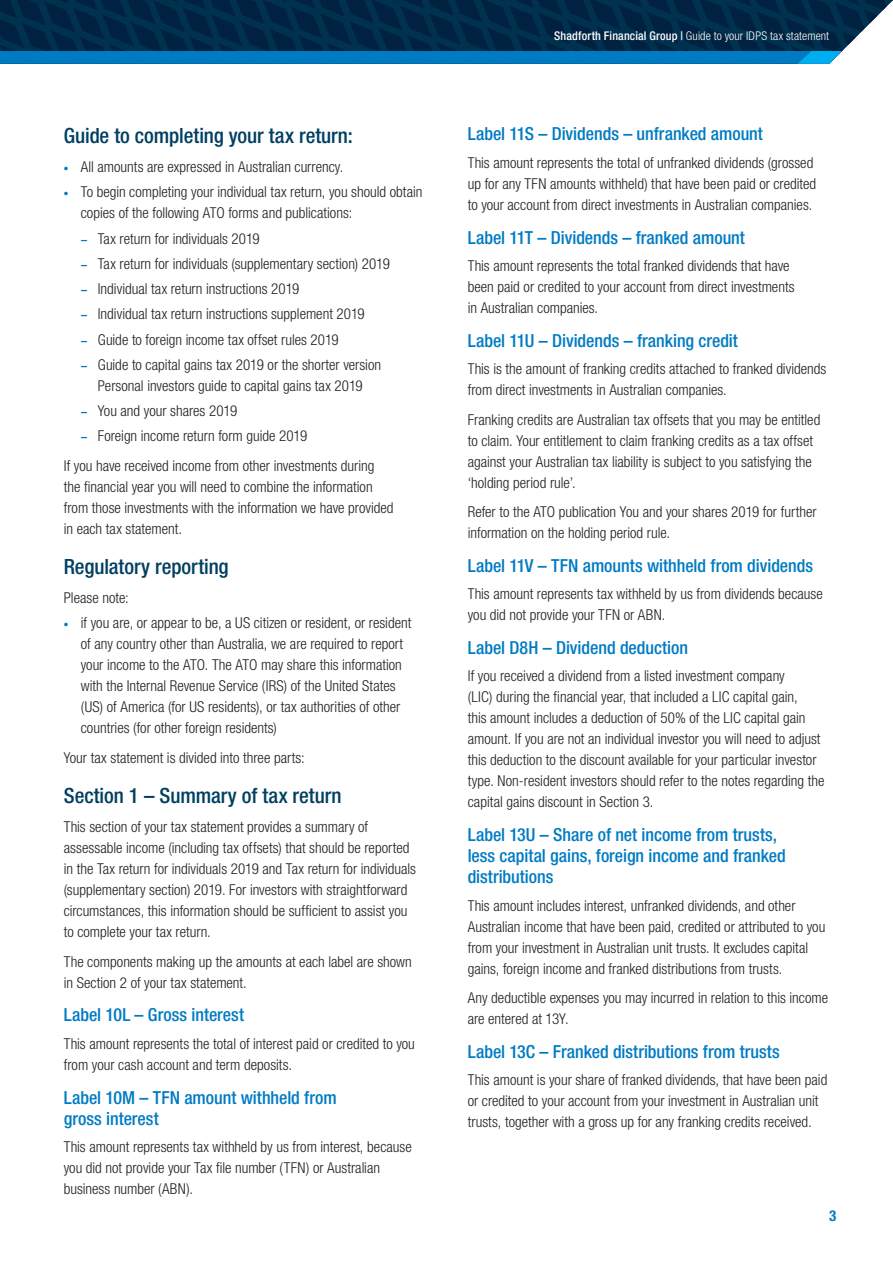
<style>
.page{position:relative;width:893px;height:1263px;background:#fff}
.page>*{position:absolute;margin:0;border:0;box-sizing:border-box;transform-origin:0 0}
._01_Subhead_1{font:500 condensed 21px "Helvetica Neue LT Std";letter-spacing:-.005em;color:#003f61}
._02_Subhead_2{font:500 condensed 18px/21px "Helvetica Neue LT Std";color:#007bc3}
._07_Body_Text{font:300 condensed 15px/21px "Helvetica Neue LT Std";color:#231f20}
.t1{font:700 condensed 15px "Helvetica Neue LT Std";color:#007bc3}
.t2{font:300 condensed 12px "Helvetica Neue LT Std";letter-spacing:.01em;color:#fff}
.s1{font-family:"Myriad Pro";font-weight:700;font-stretch:normal;font-size:13.5px;color:#007bc3}
.s2{font-weight:500}
</style>
<div class="page">
<svg style="left:0;top:0;width:893px;height:64px;background:#083f64"></svg>
<p class="_01_Subhead_1" style="left:64px;top:123px;width:291px">Guide to completing your tax return:</p>
<p class="_07_Body_Text" style="left:64px;top:156px;width:281px"><span class="s1">•</span> All amounts are expressed in Australian currency.</p>
<p class="_07_Body_Text" style="left:81px;top:181px;width:343px;text-indent:-17px"><span class="s1">•</span> To begin completing your individual tax return, you should obtain copies of the following ATO forms and publications:</p>
<p class="_07_Body_Text" style="left:81px;top:228px;width:180px"><span class="s1">–</span> Tax return for individuals 2019</p>
<p class="_07_Body_Text" style="left:81px;top:253px;width:311px"><span class="s1">–</span> Tax return for individuals (supplementary section) 2019</p>
<p class="_07_Body_Text" style="left:81px;top:278px;width:220px"><span class="s1">–</span> Individual tax return instructions 2019</p>
<p class="_07_Body_Text" style="left:81px;top:303px;width:285px"><span class="s1">–</span> Individual tax return instructions supplement 2019</p>
<p class="_07_Body_Text" style="left:81px;top:329px;width:260px"><span class="s1">–</span> Guide to foreign income tax offset rules 2019</p>
<p class="_07_Body_Text" style="left:81px;top:354px;width:302px;text-align:center"><span class="s1">–</span> Guide to capital gains tax 2019 or the shorter version<br>Personal investors guide to capital gains tax 2019</p>
<p class="_07_Body_Text" style="left:81px;top:400px;width:158px"><span class="s1">–</span> You and your shares 2019</p>
<p class="_07_Body_Text" style="left:81px;top:425px;width:228px"><span class="s1">–</span> Foreign income return form guide 2019</p>
<p class="_07_Body_Text" style="left:64px;top:455px;width:331px">If you have received income from other investments during the financial year you will need to combine the information from those investments with the information we have provided in each tax statement.</p>
<p class="_01_Subhead_1" style="left:64px;top:554px;width:166px">Regulatory reporting</p>
<p class="_07_Body_Text" style="left:64px;top:587px;width:67px">Please note:</p>
<p class="_07_Body_Text" style="left:81px;top:612px;width:332px;text-indent:-17px"><span class="s1">•</span> if you are, or appear to be, a US citizen or resident, or resident of any country other than Australia, we are required to report your income to the ATO. The ATO may share this information with the Internal Revenue Service (IRS) of the United States (US) of America (for US residents), or tax authorities of other countries (for other foreign residents)</p>
<p class="_07_Body_Text" style="left:64px;top:747px;width:243px">Your tax statement is divided into three parts:</p>
<p class="_01_Subhead_1" style="left:64px;top:783px;width:279px">Section 1 – Summary of tax return</p>
<p class="_07_Body_Text" style="left:64px;top:816px;width:354px">This section of your tax statement provides a summary of assessable income (including tax offsets) that should be reported in the Tax return for individuals 2019 and Tax return for individuals (supplementary section) 2019. For investors with straightforward circumstances, this information should be sufficient to assist you to complete your tax return.</p>
<p class="_07_Body_Text" style="left:64px;top:951px;width:350px">The components making up the amounts at each label are shown in Section 2 of your tax statement.</p>
<p class="_02_Subhead_2" style="left:64px;top:1004px;width:182px">Label 10L – Gross interest</p>
<p class="_07_Body_Text" style="left:64px;top:1033px;width:353px">This amount represents the total of interest paid or credited to you from your cash account and term deposits.</p>
<p class="_02_Subhead_2" style="left:64px;top:1086px;width:274px">Label 10M – TFN amount withheld from gross interest</p>
<p class="_07_Body_Text" style="left:64px;top:1136px;width:349px">This amount represents tax withheld by us from interest, because you did not provide your Tax file number (TFN) or Australian business number (ABN).</p>
<p class="t2" style="left:554px;top:29px;width:276px"><span class="s2">Shadforth Financial Group |</span> Guide to your IDPS tax statement</p>
<p class="_02_Subhead_2" style="left:468px;top:123px;width:297px">Label 11S – Dividends – unfranked amount</p>
<p class="_07_Body_Text" style="left:468px;top:152px;width:350px">This amount represents the total of unfranked dividends (grossed up for any TFN amounts withheld) that have been paid or credited to your account from direct investments in Australian companies.</p>
<p class="_02_Subhead_2" style="left:468px;top:226px;width:279px">Label 11T – Dividends – franked amount</p>
<p class="_07_Body_Text" style="left:468px;top:255px;width:328px">This amount represents the total franked dividends that have been paid or credited to your account from direct investments in Australian companies.</p>
<p class="_02_Subhead_2" style="left:468px;top:330px;width:272px">Label 11U – Dividends – franking credit</p>
<p class="_07_Body_Text" style="left:468px;top:358px;width:360px">This is the amount of franking credits attached to franked dividends from direct investments in Australian companies.</p>
<p class="_07_Body_Text" style="left:468px;top:409px;width:354px">Franking credits are Australian tax offsets that you may be entitled to claim. Your entitlement to claim franking credits as a tax offset against your Australian tax liability is subject to you satisfying the ‘holding period rule’.</p>
<p class="_07_Body_Text" style="left:468px;top:501px;width:350px">Refer to the ATO publication You and your shares 2019 for further information on the holding period rule.</p>
<p class="_02_Subhead_2" style="left:468px;top:555px;width:347px">Label 11V – TFN amounts withheld from dividends</p>
<p class="_07_Body_Text" style="left:468px;top:583px;width:357px">This amount represents tax withheld by us from dividends because you did not provide your TFN or ABN.</p>
<p class="_02_Subhead_2" style="left:468px;top:637px;width:222px">Label D8H – Dividend deduction</p>
<p class="_07_Body_Text" style="left:468px;top:665px;width:358px">If you received a dividend from a listed investment company<br>(LIC) during the financial year, that included a LIC capital gain,<br>this amount includes a deduction of 50% of the LIC capital gain amount. If you are not an individual investor you will need to adjust this deduction to the discount available for your particular investor type. Non-resident investors should refer to the notes regarding the capital gains discount in Section 3.</p>
<p class="_02_Subhead_2" style="left:468px;top:824px;width:320px">Label 13U – Share of net income from trusts, less capital gains, foreign income and franked distributions</p>
<p class="_07_Body_Text" style="left:468px;top:895px;width:359px">This amount includes interest, unfranked dividends, and other Australian income that have been paid, credited or attributed to you from your investment in Australian unit trusts. It excludes capital gains, foreign income and franked distributions from trusts.</p>
<p class="_07_Body_Text" style="left:468px;top:987px;width:362px">Any deductible expenses you may incurred in relation to this income are entered at 13Y.</p>
<p class="_02_Subhead_2" style="left:468px;top:1041px;width:314px">Label 13C – Franked distributions from trusts</p>
<p class="_07_Body_Text" style="left:468px;top:1069px;width:361px">This amount is your share of franked dividends, that have been paid or credited to your account from your investment in Australian unit trusts, together with a gross up for any franking credits received.</p>
<p class="t1" style="left:829px;top:1206px;width:9px">3</p>
</div>
